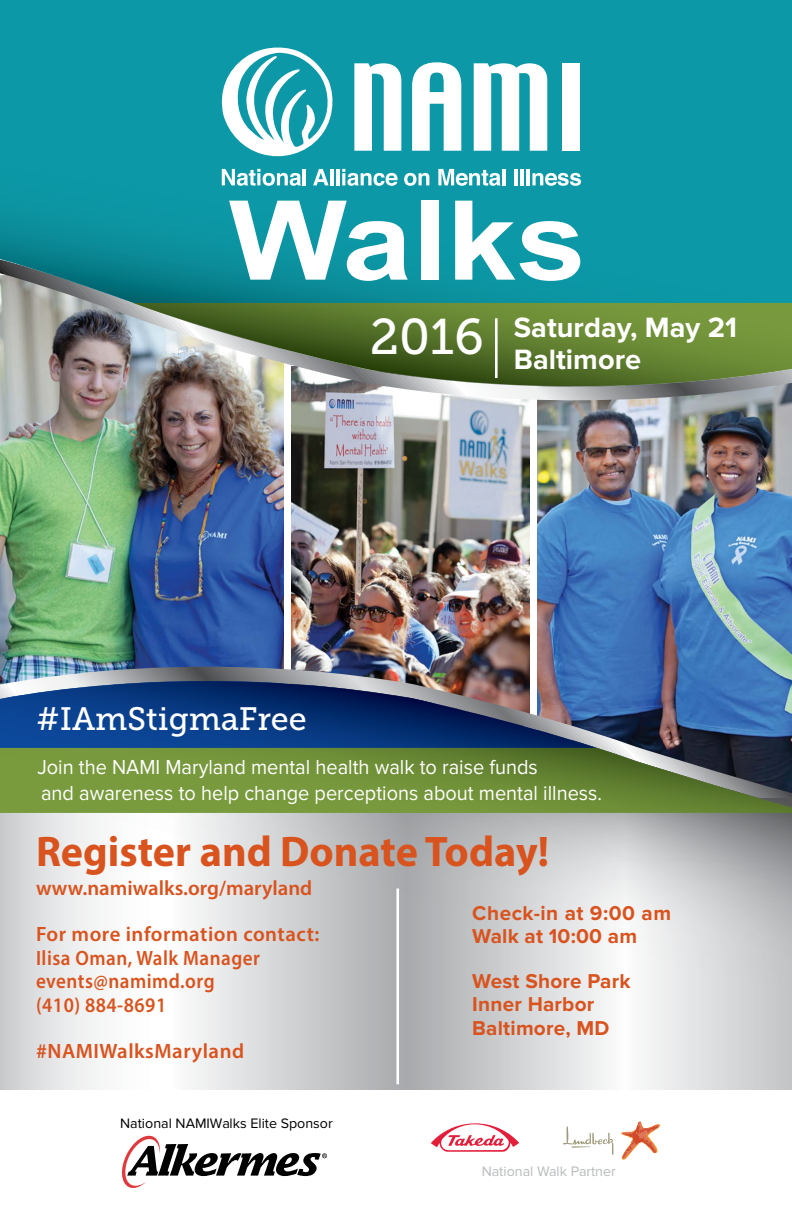
<style>
.page{position:relative;width:792px;height:1224px;background:#fff}
.page>*{position:absolute;margin:0;border:0;box-sizing:border-box;transform-origin:0 0}
.t1{font:50px "Museo Slab 500";color:#fff}
.t2{font:700 43px "Myriad Pro";color:#d9531e}
.t3{font:32.3px "Museo Slab 500";color:#fff}
.t4{font:700 29px/32px "Proxima Nova";color:#fff}
.t5{font:21px/26px "Proxima Nova";color:#fff;scale:.95 1}
.t6{font:600 20.8px/23.4px "Myriad Pro";letter-spacing:.025em;color:#d9531e}
.t7{font:700 20.8px/23.4px "Proxima Nova";letter-spacing:.01em;color:#d9531e}
.t8{font:600 20.8px "Myriad Pro";color:#d9531e}
.t9{font:14.2px "Proxima Nova";color:#000}
.t10{font:14.2px "Proxima Nova";color:#b8babc}
</style>
<div class="page">
<img style="left:538px;top:409px;width:254px;height:258px">
<img style="left:0;top:409px;width:283px;height:249px">
<img style="left:292px;top:409px;width:238px;height:249px">
<svg style="left:597px;top:667px;width:195px;height:14px;background:#4977b1"></svg>
<img style="left:0;top:658px;width:597px;height:23px">
<img style="left:597px;top:681px;width:195px;height:67px">
<img style="left:0;top:813px;width:792px;height:277px">
<img style="left:0;top:681px;width:597px;height:67px">
<img style="left:0;top:748px;width:792px;height:65px">
<img style="left:0;top:308px;width:133px;height:101px">
<img style="left:133px;top:308px;width:659px;height:101px">
<img style="left:0;top:303px;width:134px;height:5px">
<img style="left:0;top:0;width:792px;height:303px">
<img style="left:134px;top:303px;width:658px;height:83px">
<hr style="left:396px;top:888px;width:3px;height:196px;background:#fff">
<hr style="left:495px;top:318px;width:3px;height:60px;background:#fff">
<svg style="left:229px;top:201px;width:179px;height:80px"></svg>
<div style="left:421px;top:201px;width:17px;height:79px;background:#fff"></div>
<svg style="left:455px;top:201px;width:125px;height:80px"></svg>
<svg style="left:218px;top:45px;width:118px;height:115px"></svg>
<svg style="left:354px;top:63px;width:47px;height:88px"></svg>
<svg style="left:412px;top:62px;width:49px;height:89px"></svg>
<svg style="left:474px;top:63px;width:73px;height:88px"></svg>
<div style="left:562px;top:63px;width:17px;height:88px;background:#fff"></div>
<svg style="left:222px;top:169px;width:79px;height:17px"></svg>
<hr style="left:303px;top:169px;width:3px;height:16px;background:#fff">
<svg style="left:313px;top:169px;width:16px;height:16px"></svg>
<hr style="left:330px;top:169px;width:3px;height:16px;background:#fff">
<hr style="left:336px;top:169px;width:3px;height:16px;background:#fff">
<svg style="left:342px;top:169px;width:56px;height:17px"></svg>
<svg style="left:404px;top:173px;width:25px;height:13px"></svg>
<svg style="left:438px;top:169px;width:63px;height:17px"></svg>
<hr style="left:502px;top:169px;width:3px;height:16px;background:#fff">
<hr style="left:514px;top:169px;width:4px;height:16px;background:#fff">
<hr style="left:520px;top:169px;width:4px;height:16px;background:#fff">
<hr style="left:526px;top:169px;width:4px;height:16px;background:#fff">
<svg style="left:532px;top:173px;width:49px;height:13px"></svg>
<svg style="left:122px;top:1135px;width:205px;height:53px"></svg>
<svg style="left:621px;top:1121px;width:39px;height:39px"></svg>
<svg style="left:563px;top:1126px;width:51px;height:29px"></svg>
<svg style="left:431px;top:1123px;width:88px;height:29px"></svg>
<h1 class="t1" style="left:370px;top:309px;width:116px">2016</h1>
<h3 class="t4" style="left:514px;top:312px;width:225px">Saturday, May 21<br>Baltimore</h3>
<h3 class="t3" style="left:37px;top:701px;width:272px">#IAmStigmaFree</h3>
<p class="t5" style="left:37px;top:754px;width:596px">Join the NAMI Maryland mental health walk to raise funds<br>and awareness to help change perceptions about mental illness.</p>
<h2 class="t2" style="left:36px;top:823px;width:515px">Register and Donate Today!</h2>
<p class="t8" style="left:36px;top:874px;width:278px">www.namiwalks.org/maryland</p>
<p class="t6" style="left:36px;top:922px;width:285px">For more information contact:<br>Ilisa Oman, Walk Manager events@namimd.org<br>(410) 884-8691</p>
<p class="t6" style="left:36px;top:1039px;width:210px">#NAMIWalksMaryland</p>
<p class="t7" style="left:472px;top:902px;width:200px;line-height:22.8px">Check-in at 9:00 am<br>Walk at 10:00 am</p>
<p class="t7" style="left:472px;top:970px;width:160px">West Shore Park<br>Inner Harbor<br>Baltimore, MD</p>
<p class="t9" style="left:120px;top:1115px;width:214px">National NAMIWalks Elite Sponsor</p>
<p class="t10" style="left:482px;top:1163px;width:136px">National Walk Partner</p>
</div>
